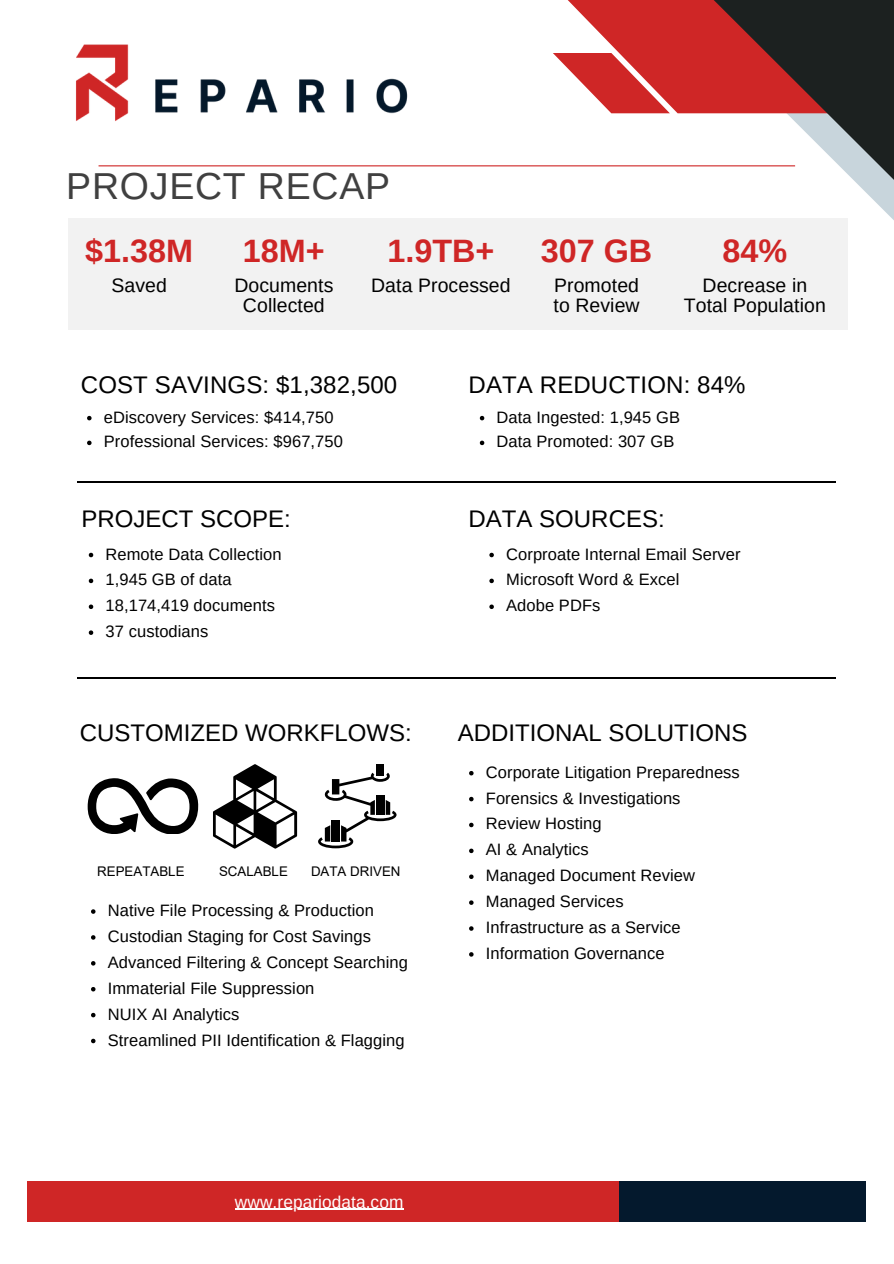
<style>
.page{position:relative;width:894px;height:1264px;background:#fff}
.page>*{position:absolute;margin:0;border:0;box-sizing:border-box;transform-origin:0 0}
.t1{font:37.5px "Arimo";letter-spacing:.02em;color:#404040}
.t2{font:700 32.4px "Arimo";color:#cf2626}
.t3{font:24px "Arimo";color:#000}
.t4{font:19.5px/20.2px "Arimo";letter-spacing:.005em;color:#000;text-align:center}
.t5{font:17.25px "Arimo";letter-spacing:.005em;color:#fff}
.t6{font:16.5px "Arimo";letter-spacing:.005em;color:#000}
.t7{font:13.35px "Arial";color:#000}
</style>
<div class="page">
<hr style="left:77px;top:481px;width:759px;height:1px;background:#000">
<div style="left:68px;top:218px;width:779px;height:111px;background:#f2f2f2"></div>
<svg style="left:88px;top:778px;width:110px;height:55px"></svg>
<svg style="left:213px;top:764px;width:84px;height:84px"></svg>
<svg style="left:318px;top:772px;width:78px;height:76px"></svg>
<div style="left:376px;top:764px;width:8px;height:11px;background:#000"></div>
<hr style="left:77px;top:677px;width:759px;height:1px;background:#000">
<img style="left:76px;top:44px;width:332px;height:77px">
<svg style="left:89px;top:552px;width:4px;height:5px"></svg>
<svg style="left:89px;top:578px;width:4px;height:5px"></svg>
<svg style="left:89px;top:604px;width:4px;height:5px"></svg>
<svg style="left:89px;top:630px;width:4px;height:5px"></svg>
<svg style="left:489px;top:552px;width:4px;height:5px"></svg>
<svg style="left:489px;top:578px;width:4px;height:5px"></svg>
<svg style="left:489px;top:604px;width:4px;height:5px"></svg>
<svg style="left:91px;top:909px;width:4px;height:4px"></svg>
<svg style="left:91px;top:935px;width:4px;height:4px"></svg>
<svg style="left:91px;top:961px;width:4px;height:4px"></svg>
<svg style="left:91px;top:987px;width:4px;height:4px"></svg>
<svg style="left:91px;top:1012px;width:4px;height:5px"></svg>
<svg style="left:91px;top:1038px;width:4px;height:5px"></svg>
<svg style="left:87px;top:416px;width:4px;height:4px"></svg>
<svg style="left:87px;top:440px;width:4px;height:5px"></svg>
<svg style="left:479px;top:416px;width:5px;height:4px"></svg>
<svg style="left:479px;top:440px;width:5px;height:5px"></svg>
<svg style="left:469px;top:771px;width:4px;height:4px"></svg>
<svg style="left:469px;top:796px;width:4px;height:5px"></svg>
<svg style="left:469px;top:822px;width:4px;height:5px"></svg>
<svg style="left:469px;top:848px;width:4px;height:5px"></svg>
<svg style="left:469px;top:874px;width:4px;height:5px"></svg>
<svg style="left:469px;top:900px;width:4px;height:4px"></svg>
<svg style="left:469px;top:926px;width:4px;height:4px"></svg>
<svg style="left:469px;top:952px;width:4px;height:4px"></svg>
<div style="left:533px;top:0;width:360px;height:323px;background:linear-gradient(to right,#efefef,#f8f8f8)"></div>
<svg style="left:533px;top:0;width:360px;height:283px"></svg>
<hr style="left:98px;top:165px;width:696px;height:1px;background:#cf2626">
<div style="left:28px;top:1181px;width:590px;height:40px;background:#cf2626"></div>
<div style="left:619px;top:1181px;width:246px;height:40px;background:#04192d"></div>
<hr style="left:235px;top:1208px;width:168px;height:1px;background:#fff">
<p class="t1" style="left:66px;top:165px;width:325px">PROJECT RECAP</p>
<p class="t2" style="left:85px;top:233px;width:109px">$1.38M</p>
<p class="t4" style="left:111px;top:275px;width:57px">Saved</p>
<p class="t2" style="left:243px;top:233px;width:83px">18M+</p>
<p class="t4" style="left:234px;top:275px;width:101px">Documents<br>Collected</p>
<p class="t2" style="left:387px;top:233px;width:108px">1.9TB+</p>
<p class="t4" style="left:371px;top:275px;width:141px">Data Processed</p>
<p class="t2" style="left:540px;top:233px;width:113px">307 GB</p>
<p class="t4" style="left:553px;top:275px;width:88px;text-align:left">Promoted to Review</p>
<p class="t2" style="left:722px;top:233px;width:66px">84%</p>
<p class="t4" style="left:683px;top:275px;width:143px">Decrease in<br>Total Population</p>
<p class="t3" style="left:81px;top:371px;width:318px">COST SAVINGS: $1,382,500</p>
<p class="t6" style="left:104px;top:407px;width:231px">eDiscovery Services: $414,750</p>
<p class="t6" style="left:104px;top:432px;width:240px">Professional Services: $967,750</p>
<p class="t3" style="left:81px;top:505px;width:211px">PROJECT SCOPE:</p>
<p class="t6" style="left:105px;top:544px;width:177px">Remote Data Collection</p>
<p class="t6" style="left:105px;top:570px;width:127px">1,945 GB of data</p>
<p class="t6" style="left:105px;top:596px;width:171px">18,174,419 documents</p>
<p class="t6" style="left:105px;top:622px;width:104px">37 custodians</p>
<p class="t3" style="left:80px;top:719px;width:333px">CUSTOMIZED WORKFLOWS:</p>
<p class="t7" style="left:97px;top:863px;width:89px">REPEATABLE</p>
<p class="t7" style="left:219px;top:863px;width:70px">SCALABLE</p>
<p class="t7" style="left:311px;top:863px;width:91px">DATA DRIVEN</p>
<p class="t6" style="left:108px;top:901px;width:267px">Native File Processing &amp; Production</p>
<p class="t6" style="left:108px;top:927px;width:265px">Custodian Staging for Cost Savings</p>
<p class="t6" style="left:108px;top:952px;width:302px">Advanced Filtering &amp; Concept Searching</p>
<p class="t6" style="left:108px;top:978px;width:208px">Immaterial File Suppression</p>
<p class="t6" style="left:108px;top:1004px;width:133px">NUIX AI Analytics</p>
<p class="t6" style="left:108px;top:1030px;width:298px">Streamlined PII Identification &amp; Flagging</p>
<p class="t3" style="left:468px;top:371px;width:278px">DATA REDUCTION: 84%</p>
<p class="t6" style="left:496px;top:407px;width:185px">Data Ingested: 1,945 GB</p>
<p class="t6" style="left:496px;top:432px;width:179px">Data Promoted: 307 GB</p>
<p class="t3" style="left:468px;top:505px;width:197px">DATA SOURCES:</p>
<p class="t6" style="left:506px;top:544px;width:236px">Corproate Internal Email Server</p>
<p class="t6" style="left:506px;top:570px;width:175px">Microsoft Word &amp; Excel</p>
<p class="t6" style="left:506px;top:596px;width:96px">Adobe PDFs</p>
<p class="t3" style="left:457px;top:719px;width:291px">ADDITIONAL SOLUTIONS</p>
<p class="t6" style="left:485px;top:762px;width:255px">Corporate Litigation Preparedness</p>
<p class="t6" style="left:485px;top:788px;width:196px">Forensics &amp; Investigations</p>
<p class="t6" style="left:485px;top:814px;width:117px">Review Hosting</p>
<p class="t6" style="left:485px;top:840px;width:104px">AI &amp; Analytics</p>
<p class="t6" style="left:485px;top:866px;width:210px">Managed Document Review</p>
<p class="t6" style="left:485px;top:892px;width:139px">Managed Services</p>
<p class="t6" style="left:485px;top:918px;width:196px">Infrastructure as a Service</p>
<p class="t6" style="left:485px;top:944px;width:180px">Information Governance</p>
<p class="t5" style="left:235px;top:1192px;width:170px">www.repariodata.com</p>
</div>
